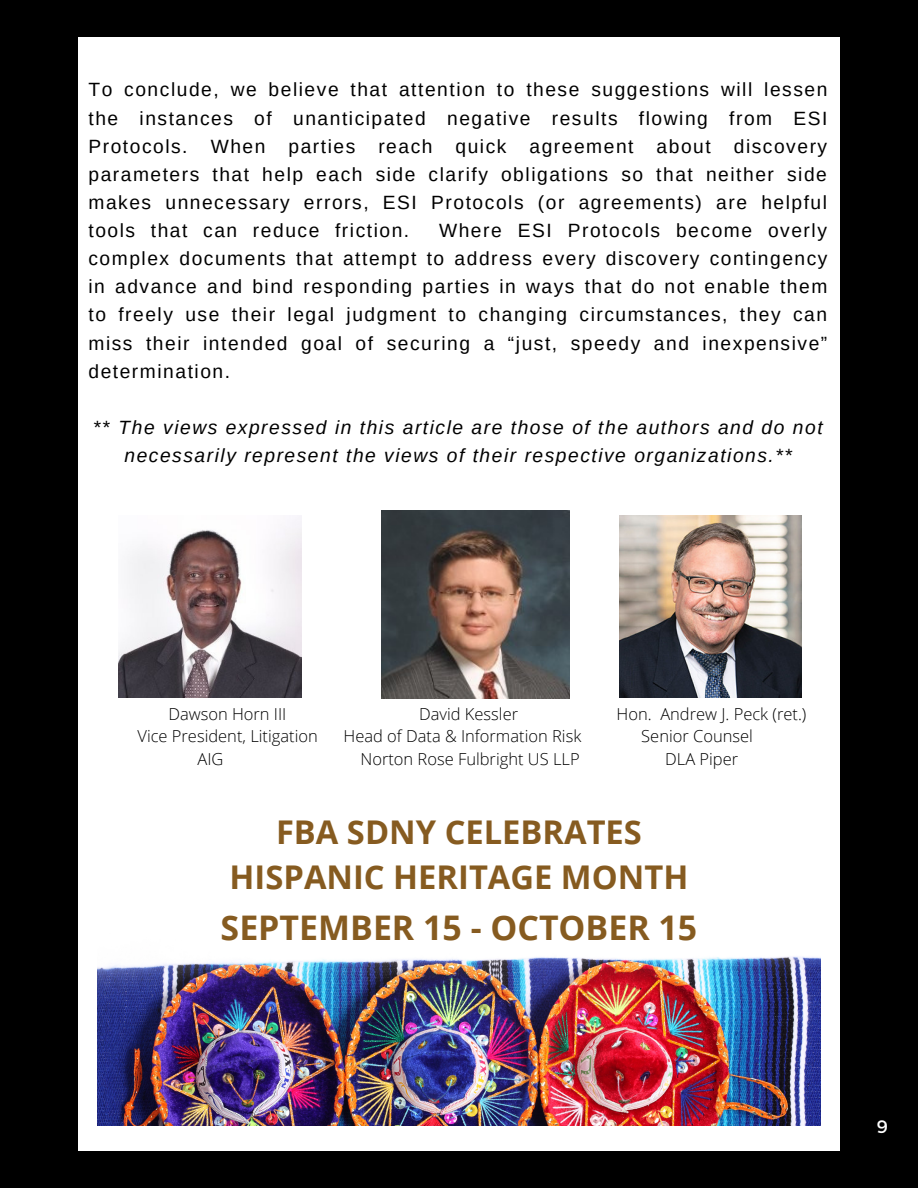
<style>
.page{position:relative;width:918px;height:1188px;background:#000}
.page>*{position:absolute;margin:0;border:0;box-sizing:border-box;transform-origin:0 0}
.t1{font:700 33.9px "Open Sans";color:#865b20}
.t2{font:700 32.7px "Open Sans";color:#865b20}
.t3{font:19.2px/28.2px "Arimo";letter-spacing:.08em;color:#000;text-align:justify}
.t4{font:italic 19.2px/28.2px "Arimo";letter-spacing:.08em;color:#000;text-align:center}
.t5{font:18px "Montserrat";color:#fff}
.t6{font:300 16.5px "Open Sans";color:#000}
.s1{font-style:normal}
</style>
<div class="page">
<div style="left:78px;top:37px;width:762px;height:1114px;background:#fff"></div>
<img style="left:119px;top:516px;width:182px;height:182px">
<img style="left:382px;top:510px;width:188px;height:188px">
<img style="left:619px;top:516px;width:183px;height:182px">
<img style="left:97px;top:956px;width:724px;height:170px">
<p class="t3" style="left:88px;top:76px;width:741px">To conclude, we believe that attention to these suggestions will lessen the instances of unanticipated negative results flowing from ESI Protocols. When parties reach quick agreement about discovery parameters that help each side clarify obligations so that neither side makes unnecessary errors, ESI Protocols (or agreements) are helpful tools that can reduce friction.</p>
<p class="t3" style="left:88px;top:216px;width:741px;text-indent:351px">Where ESI Protocols become overly complex documents that attempt to address every discovery contingency in advance and bind responding parties in ways that do not enable them to freely use their legal judgment to changing circumstances, they can miss their intended goal of securing a “just, speedy and inexpensive” determination.</p>
<p class="t4" style="left:94px;top:413px;width:730px"><span class="s1">**</span> The views expressed in this article are those of the authors and do not necessarily represent the views of their respective organizations.**</p>
<p class="t6" style="left:168px;top:702px;width:120px">Dawson Horn III</p>
<p class="t6" style="left:419px;top:702px;width:100px">David Kessler</p>
<p class="t6" style="left:617px;top:702px;width:191px">Hon. Andrew J. Peck (ret.)</p>
<p class="t6" style="left:138px;top:725px;width:182px">Vice President, Litigation</p>
<p class="t6" style="left:343px;top:725px;width:239px">Head of Data &amp; Information Risk</p>
<p class="t6" style="left:641px;top:725px;width:113px">Senior Counsel</p>
<p class="t6" style="left:197px;top:747px;width:27px">AIG</p>
<p class="t6" style="left:360px;top:747px;width:221px">Norton Rose Fulbright US LLP</p>
<p class="t6" style="left:665px;top:747px;width:74px">DLA Piper</p>
<p class="t2" style="left:276px;top:809px;width:367px">FBA SDNY CELEBRATES</p>
<p class="t2" style="left:230px;top:854px;width:460px">HISPANIC HERITAGE MONTH</p>
<p class="t1" style="left:221px;top:904px;width:478px">SEPTEMBER 15 - OCTOBER 15</p>
<p class="t5" style="left:877px;top:1114px;width:13px">9</p>
</div>
